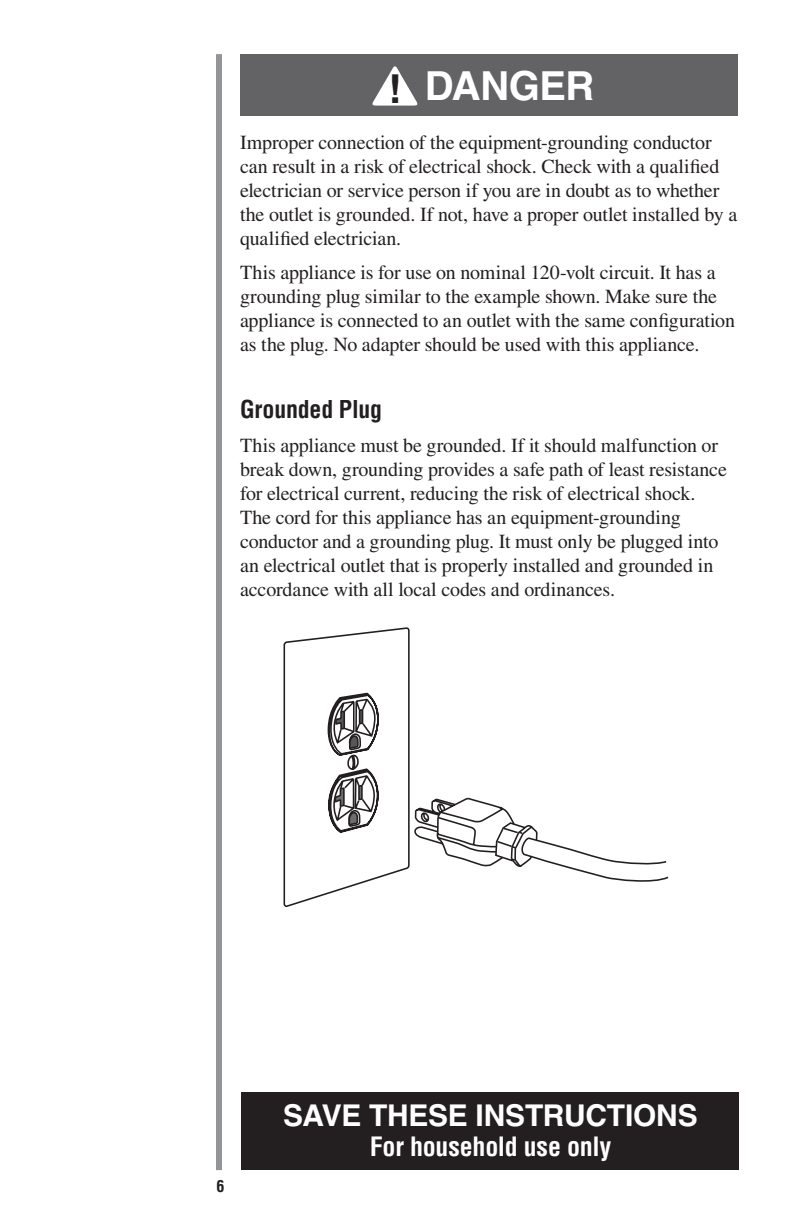
<style>
.page{position:relative;width:792px;height:1224px;background:#fff}
.page>*{position:absolute;margin:0;border:0;box-sizing:border-box;transform-origin:0 0}
.t1{font:700 40px "Helvetica";letter-spacing:-.015em;color:#fff}
.t2{font:700 30px "Helvetica";letter-spacing:-.01em;color:#fff}
.t3{font:700 condensed 26px "Helvetica";letter-spacing:-.01em;color:#fff}
.t4{font:700 condensed 24px "Helvetica";letter-spacing:-.01em;color:#231f20}
.t5{font:20px/24px "Times";letter-spacing:-.01em;color:#231f20}
.s1{color:#231f20}
</style>
<div class="page">
<div style="left:216px;top:54px;width:6px;height:1116px;background:#939598"></div>
<div style="left:241px;top:54px;width:497px;height:62px;background:#636366"></div>
<div style="left:242px;top:1093px;width:497px;height:77px;background:#231f20"></div>
<svg style="left:284px;top:627px;width:384px;height:280px"></svg>
<svg style="left:372px;top:66px;width:45px;height:40px"></svg>
<h1 class="t1" style="left:388px;top:62px;width:208px"><span class="s1">!</span> DANGER</h1>
<p class="t5" style="left:240px;top:131px;width:499px">Improper connection of the equipment-grounding conductor can result in a risk of electrical shock. Check with a qualified electrician or service person if you are in doubt as to whether the outlet is grounded. If not, have a proper outlet installed by a qualified electrician.</p>
<p class="t5" style="left:240px;top:261px;width:497px">This appliance is for use on nominal 120-volt circuit. It has a grounding plug similar to the example shown. Make sure the appliance is connected to an outlet with the same configuration as the plug. No adapter should be used with this appliance.</p>
<p class="t4" style="left:240px;top:394px;width:144px">Grounded Plug</p>
<p class="t5" style="left:240px;top:433px;width:488px">This appliance must be grounded. If it should malfunction or break down, grounding provides a safe path of least resistance for electrical current, reducing the risk of electrical shock.<br>The cord for this appliance has an equipment-grounding conductor and a grounding plug. It must only be plugged into an electrical outlet that is properly installed and grounded in accordance with all local codes and ordinances.</p>
<h2 class="t2" style="left:283px;top:1097px;width:416px">SAVE THESE INSTRUCTIONS</h2>
<h3 class="t3" style="left:370px;top:1130px;width:243px">For household use only</h3>
</div>
